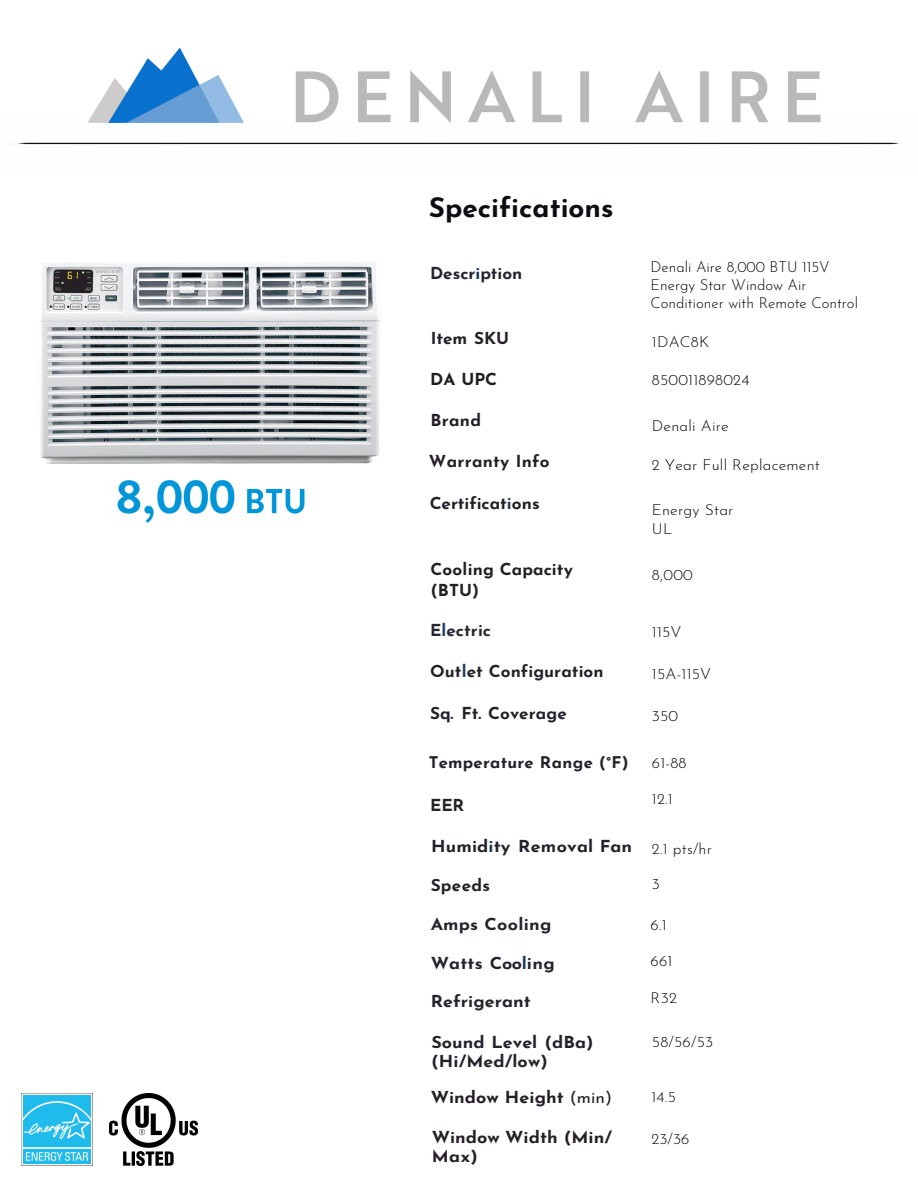
<style>
.page{position:relative;width:918px;height:1188px;background:#fff}
.page>*{position:absolute;margin:0;border:0;box-sizing:border-box;transform-origin:0 0}
.t1{font:700 27px "Josefin Sans";color:#0e0b12}
.t2{font:700 16.5px/18.6px "Josefin Sans";letter-spacing:.005em;color:#271f28;scale:1.09 1}
.t3{font:700 16.5px "Josefin Sans";letter-spacing:.005em;color:#27222c;scale:1.09 1}
.t4{font:700 16.5px "Josefin Sans";color:#23222a;scale:1.04 1}
.t5{font:700 16.5px/18.6px "Josefin Sans";color:#24212b;scale:1.09 1}
.t6{font:700 16.5px/20.4px "Josefin Sans";letter-spacing:.005em;color:#241f25;scale:1.04 1}
.t7{font:700 16.5px "Josefin Sans";letter-spacing:.015em;color:#26212a;scale:1.09 1}
.t8{font:700 16.5px "Josefin Sans";letter-spacing:.015em;color:#252027;scale:1.04 1}
.t9{font:700 16.5px "Josefin Sans";letter-spacing:-.005em;color:#252027;scale:1.04 1}
.t10{font:700 16.5px "Josefin Sans";color:#28242f;scale:1.04 1}
.t11{font:700 16.5px "Josefin Sans";color:#282632;scale:1.04 1}
.t12{font:700 16.5px "Josefin Sans";letter-spacing:-.005em;color:#261f28;scale:1.04 1}
.t13{font:700 16.5px "Josefin Sans";letter-spacing:.015em;color:#26212a;scale:1.04 1}
.t14{font:700 16.5px "Josefin Sans";color:#211b22;scale:1.04 1}
.t15{font:700 16.5px "Josefin Sans";color:#252329;scale:1.04 1}
.t16{font:700 16.2px "Josefin Sans";letter-spacing:.015em;color:#23222a;scale:1.04 1}
.t17{font:300 15px/18.8px "Josefin Sans";letter-spacing:.015em;color:#000;scale:1.04 1}
.t18{font:300 15px/17.9px "Josefin Sans";letter-spacing:.015em;color:#000}
.s1{color:#143450}
.s2{color:#1c3c54}
.s3{color:#203c60}
.s4{color:#1f3f5b}
.s5{color:#1c3854}
.s6{font-weight:400}
</style>
<div class="page">
<img style="left:18px;top:142px;width:881px;height:3px">
<img style="left:87px;top:47px;width:734px;height:76px">
<img style="left:40px;top:262px;width:340px;height:261px">
<img style="left:21px;top:1093px;width:71px;height:73px">
<img style="left:109px;top:1093px;width:89px;height:72px">
<h1 class="t1" style="left:429px;top:183px;width:186px">Specifications</h1>
<p class="t10" style="left:430px;top:258px;width:90px">Descr<span class="s1">i</span>ption</p>
<p class="t12" style="left:431px;top:324px;width:77px">Item SKU</p>
<p class="t14" style="left:430px;top:364px;width:66px">DA UPC</p>
<p class="t8" style="left:431px;top:406px;width:50px">Brand</p>
<p class="t8" style="left:429px;top:446px;width:118px">Warranty Info</p>
<p class="t9" style="left:430px;top:488px;width:107px">Certificat<span class="s2">i</span>ons</p>
<p class="t6" style="left:431px;top:557px;width:138px">Cooling Capacity (BTU)</p>
<p class="t11" style="left:430px;top:616px;width:60px">E<span class="s3">l</span>ectric</p>
<p class="t4" style="left:430px;top:656px;width:168px">Out<span class="s4">l</span>et Configuration</p>
<p class="t4" style="left:430px;top:699px;width:133px">Sq. Ft. Coverage</p>
<p class="t16" style="left:429px;top:748px;width:194px">Temperature Range (°F)</p>
<p class="t15" style="left:430px;top:790px;width:35px">EER</p>
<p class="t7" style="left:431px;top:831px;width:186px">Humid<span class="s5">i</span>ty Removal Fan</p>
<p class="t13" style="left:431px;top:870px;width:59px">Speeds</p>
<p class="t3" style="left:431px;top:909px;width:112px">Amps Cooling</p>
<p class="t3" style="left:431px;top:948px;width:115px">Watts Coo<span class="s2">l</span>ing</p>
<p class="t3" style="left:431px;top:987px;width:93px">Refrigerant</p>
<p class="t5" style="left:431px;top:1030px;width:150px">Sound Level (dBa) (Hi/Med/low)</p>
<p class="t2" style="left:431px;top:1086px;width:168px">Window Height <span class="s6">(min)</span></p>
<p class="t2" style="left:432px;top:1126px;width:167px">Window Width (Min/<br>Max)</p>
<p class="t18" style="left:651px;top:257px;width:209px">Denali Aire 8,000 BTU 115V<br>Energy Star Window Air<br>Conditioner with Remote Control</p>
<p class="t17" style="left:652px;top:330px;width:57px">1DAC8K</p>
<p class="t17" style="left:652px;top:369px;width:95px">850011898024</p>
<p class="t17" style="left:652px;top:415px;width:75px">Denali Aire</p>
<p class="t17" style="left:652px;top:454px;width:163px">2 Year Full Replacement</p>
<p class="t17" style="left:652px;top:499px;width:80px">Energy Star<br>UL</p>
<p class="t17" style="left:652px;top:564px;width:41px">8,000</p>
<p class="t17" style="left:652px;top:621px;width:30px">115V</p>
<p class="t17" style="left:652px;top:663px;width:58px">15A-115V</p>
<p class="t17" style="left:652px;top:705px;width:27px">350</p>
<p class="t17" style="left:652px;top:751px;width:35px">61-88</p>
<p class="t17" style="left:652px;top:788px;width:22px">12.1</p>
<p class="t17" style="left:652px;top:838px;width:59px">2.1 pts/hr</p>
<p class="t17" style="left:652px;top:873px;width:9px">3</p>
<p class="t17" style="left:651px;top:914px;width:17px">6.1</p>
<p class="t17" style="left:651px;top:950px;width:22px">661</p>
<p class="t17" style="left:651px;top:987px;width:27px">R32</p>
<p class="t17" style="left:652px;top:1031px;width:60px">58/56/53</p>
<p class="t17" style="left:652px;top:1086px;width:25px">14.5</p>
<p class="t17" style="left:652px;top:1128px;width:38px">23/36</p>
</div>
